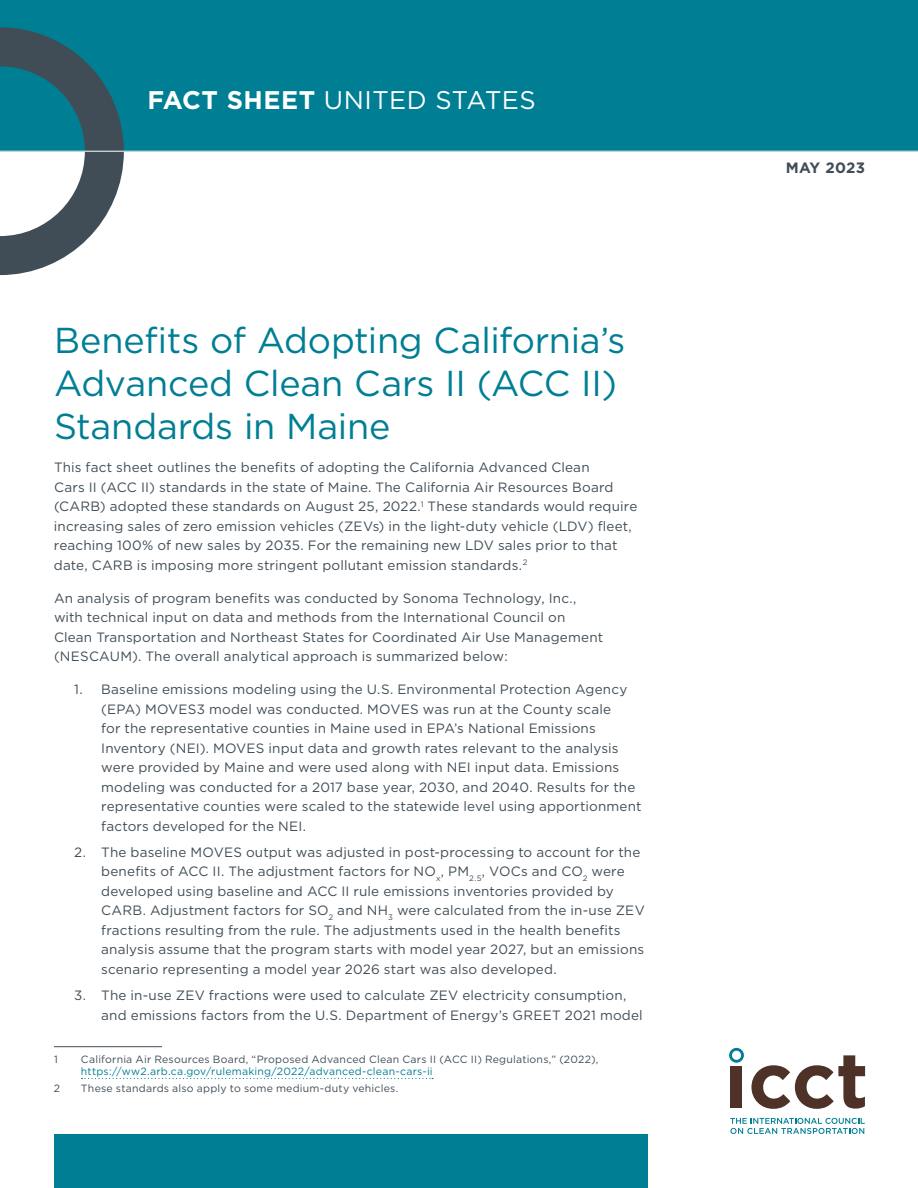
<style>
.page{position:relative;width:918px;height:1188px;background:#fff}
.page>*{position:absolute;margin:0;border:0;box-sizing:border-box;transform-origin:0 0}
.t1{font:36px/43.2px "Gotham";letter-spacing:-.005em;color:#007e94}
.t2{font:25.5px "Gotham";letter-spacing:.02em;color:#fff}
.t3{font:700 15px "Gotham";letter-spacing:.02em;color:#404d56}
.t4{font:13.5px/19.5px "Gotham";letter-spacing:.01em;color:#404d56}
.t5{font:10.5px "Gotham";letter-spacing:.02em;color:#404d56}
.t6{font:10.5px "Gotham";letter-spacing:.02em;color:#007e94}
.s1{font-weight:700}
</style>
<div class="page">
<div style="left:0;top:0;width:918px;height:151px;background:#007e94"></div>
<svg style="left:0;top:27px;width:124px;height:248px"></svg>
<hr style="left:54px;top:1046px;width:108px;height:1px;background:#404d56">
<svg style="left:82px;top:1078px;width:351px;height:1px"></svg>
<hr style="left:0;top:151px;width:918px;height:1px;background:#fff">
<div style="left:54px;top:1134px;width:594px;height:54px;background:#007e94"></div>
<svg style="left:730px;top:1118px;width:135px;height:16px"></svg>
<div style="left:730px;top:1066px;width:12px;height:42px;background:#4e3228"></div>
<svg style="left:751px;top:1055px;width:114px;height:54px"></svg>
<svg style="left:729px;top:1048px;width:15px;height:15px"></svg>
<h2 class="t2" style="left:148px;top:84px;width:390px"><span class="s1">FACT SHEET</span> UNITED STATES</h2>
<h1 class="t1" style="left:54px;top:318px;width:573px">Benefits of Adopting California’s<br>Advanced Clean Cars II (ACC II)<br>Standards in Maine</h1>
<p class="t4" style="left:54px;top:457px;width:585px">This fact sheet outlines the benefits of adopting the California Advanced Clean<br>Cars II (ACC II) standards in the state of Maine. The California Air Resources Board (CARB) adopted these standards on August 25, 2022.<sup>1</sup> These standards would require increasing sales of zero emission vehicles (ZEVs) in the light-duty vehicle (LDV) fleet, reaching 100% of new sales by 2035. For the remaining new LDV sales prior to that date, CARB is imposing more stringent pollutant emission standards.<sup>2</sup></p>
<p class="t4" style="left:54px;top:588px;width:551px">An analysis of program benefits was conducted by Sonoma Technology, Inc., with technical input on data and methods from the International Council on Clean Transportation and Northeast States for Coordinated Air Use Management (NESCAUM). The overall analytical approach is summarized below:</p>
<p class="t4" style="left:101px;top:679px;width:542px;text-indent:-27px">1. Baseline emissions modeling using the U.S. Environmental Protection Agency (EPA) MOVES3 model was conducted. MOVES was run at the County scale<br>for the representative counties in Maine used in EPA’s National Emissions Inventory (NEI). MOVES input data and growth rates relevant to the analysis were provided by Maine and were used along with NEI input data. Emissions modeling was conducted for a 2017 base year, 2030, and 2040. Results for the representative counties were scaled to the statewide level using apportionment factors developed for the NEI.</p>
<p class="t4" style="left:101px;top:842px;width:545px;text-indent:-27px">2. The baseline MOVES output was adjusted in post-processing to account for the benefits of ACC II. The adjustment factors for NO<sub>x</sub>, PM<sub>2.5</sub>, VOCs and CO<sub>2</sub> were developed using baseline and ACC II rule emissions inventories provided by CARB. Adjustment factors for SO<sub>2</sub> and NH<sub>3</sub> were calculated from the in-use ZEV fractions resulting from the rule. The adjustments used in the health benefits analysis assume that the program starts with model year 2027, but an emissions scenario representing a model year 2026 start was also developed.</p>
<p class="t4" style="left:101px;top:985px;width:543px;text-indent:-27px">3. The in-use ZEV fractions were used to calculate ZEV electricity consumption, and emissions factors from the U.S. Department of Energy’s GREET 2021 model</p>
<p class="t5" style="left:54px;top:1052px;width:5px">1</p>
<p class="t5" style="left:81px;top:1052px;width:519px">California Air Resources Board, “Proposed Advanced Clean Cars II (ACC II) Regulations,” (2022),</p>
<p class="t6" style="left:81px;top:1065px;width:353px">https://ww2.arb.ca.gov/rulemaking/2022/advanced-clean-cars-ii</p>
<p class="t5" style="left:54px;top:1081px;width:8px">2</p>
<p class="t5" style="left:81px;top:1081px;width:319px">These standards also apply to some medium-duty vehicles.</p>
<p class="t3" style="left:786px;top:158px;width:81px">MAY 2023</p>
</div>
